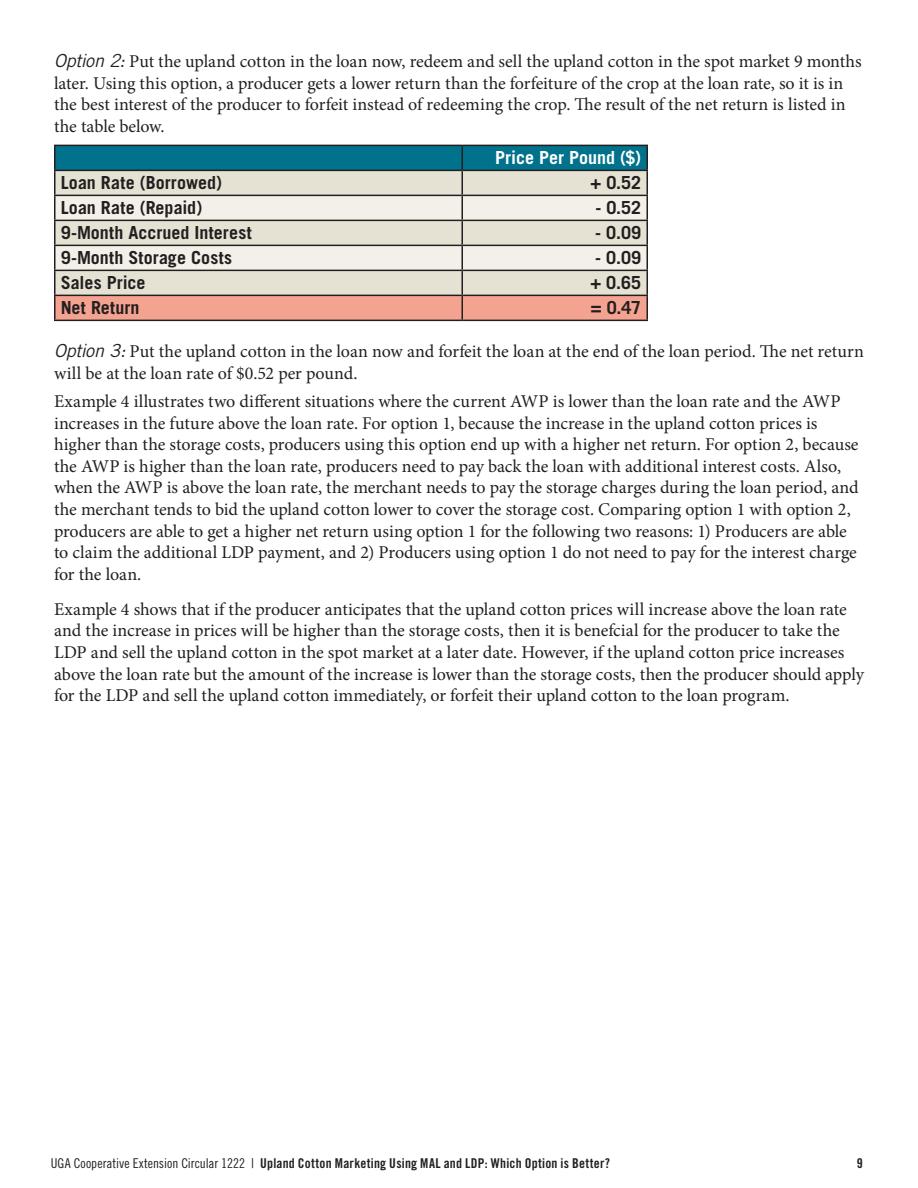
<style>
.page{position:relative;width:918px;height:1188px;background:#fff}
.page>*{position:absolute;margin:0;border:0;box-sizing:border-box;transform-origin:0 0}
.t1{font:18px/21.6px "Minion Pro";letter-spacing:-.005em;color:#231f20}
.Footer_Pub_Info{font:700 18px "Trade Gothic LT Std";letter-spacing:.005em;color:#231f20}
.Footer_Pub_Info-2{font:700 18px "Trade Gothic LT Std";color:#fff}
.t2{font:13.5px "Trade Gothic LT Std Bd Cn 20";letter-spacing:.015em;color:#231f20}
.s1{font-family:"Trade Gothic LT Std";font-style:italic}
.s2{font-family:"Trade Gothic LT Std Cn 18"}
</style>
<div class="page">
<svg style="left:56px;top:146px;width:590px;height:24px;background:#007089"></svg>
<svg style="left:56px;top:171px;width:590px;height:124px;background:#e0ddd0"></svg>
<svg style="left:56px;top:196px;width:590px;height:74px;background:#e9e6dd"></svg>
<svg style="left:56px;top:296px;width:590px;height:24px;background:#f0a08e"></svg>
<hr style="left:54px;top:145px;width:408px;height:1px;background:#231f20">
<hr style="left:54px;top:146px;width:2px;height:24px;background:#231f20">
<hr style="left:462px;top:145px;width:186px;height:1px;background:#231f20">
<hr style="left:461px;top:146px;width:2px;height:24px;background:#231f20">
<hr style="left:646px;top:146px;width:2px;height:24px;background:#231f20">
<hr style="left:54px;top:170px;width:408px;height:1px;background:#231f20">
<hr style="left:54px;top:171px;width:2px;height:24px;background:#231f20">
<hr style="left:462px;top:170px;width:186px;height:1px;background:#231f20">
<hr style="left:461px;top:171px;width:2px;height:24px;background:#231f20">
<hr style="left:646px;top:171px;width:2px;height:24px;background:#231f20">
<hr style="left:54px;top:195px;width:408px;height:1px;background:#231f20">
<hr style="left:54px;top:196px;width:2px;height:24px;background:#231f20">
<hr style="left:462px;top:195px;width:186px;height:1px;background:#231f20">
<hr style="left:461px;top:196px;width:2px;height:24px;background:#231f20">
<hr style="left:646px;top:196px;width:2px;height:24px;background:#231f20">
<hr style="left:54px;top:220px;width:408px;height:1px;background:#231f20">
<hr style="left:54px;top:221px;width:2px;height:24px;background:#231f20">
<hr style="left:462px;top:220px;width:186px;height:1px;background:#231f20">
<hr style="left:461px;top:221px;width:2px;height:24px;background:#231f20">
<hr style="left:646px;top:221px;width:2px;height:24px;background:#231f20">
<hr style="left:54px;top:245px;width:408px;height:1px;background:#231f20">
<hr style="left:54px;top:246px;width:2px;height:24px;background:#231f20">
<hr style="left:462px;top:245px;width:186px;height:1px;background:#231f20">
<hr style="left:461px;top:246px;width:2px;height:24px;background:#231f20">
<hr style="left:646px;top:246px;width:2px;height:24px;background:#231f20">
<hr style="left:54px;top:270px;width:408px;height:1px;background:#231f20">
<hr style="left:54px;top:271px;width:2px;height:24px;background:#231f20">
<hr style="left:462px;top:270px;width:186px;height:1px;background:#231f20">
<hr style="left:461px;top:271px;width:2px;height:24px;background:#231f20">
<hr style="left:646px;top:271px;width:2px;height:24px;background:#231f20">
<hr style="left:54px;top:295px;width:408px;height:1px;background:#231f20">
<hr style="left:54px;top:296px;width:2px;height:24px;background:#231f20">
<hr style="left:462px;top:295px;width:186px;height:1px;background:#231f20">
<hr style="left:461px;top:296px;width:2px;height:24px;background:#231f20">
<hr style="left:646px;top:296px;width:2px;height:24px;background:#231f20">
<hr style="left:54px;top:320px;width:408px;height:1px;background:#231f20">
<hr style="left:462px;top:320px;width:186px;height:1px;background:#231f20">
<p class="t1" style="left:54px;top:51px;width:809px"><span class="s1">Option 2:</span> Put the upland cotton in the loan now, redeem and sell the upland cotton in the spot market 9 months later. Using this option, a producer gets a lower return than the forfeiture of the crop at the loan rate, so it is in the best interest of the producer to forfeit instead of redeeming the crop. The result of the net return is listed in the table below.</p>
<p class="Footer_Pub_Info-2" style="left:495px;top:147px;width:148px">Price Per Pound ($)</p>
<p class="Footer_Pub_Info" style="left:61px;top:172px;width:163px">Loan Rate (Borrowed)</p>
<p class="Footer_Pub_Info" style="left:591px;top:172px;width:52px">+ 0.52</p>
<p class="Footer_Pub_Info" style="left:61px;top:197px;width:143px">Loan Rate (Repaid)</p>
<p class="Footer_Pub_Info" style="left:595px;top:197px;width:47px">- 0.52</p>
<p class="Footer_Pub_Info" style="left:61px;top:222px;width:193px">9-Month Accrued Interest</p>
<p class="Footer_Pub_Info" style="left:595px;top:222px;width:47px">- 0.09</p>
<p class="Footer_Pub_Info" style="left:61px;top:247px;width:173px">9-Month Storage Costs</p>
<p class="Footer_Pub_Info" style="left:595px;top:247px;width:47px">- 0.09</p>
<p class="Footer_Pub_Info" style="left:61px;top:272px;width:86px">Sales Price</p>
<p class="Footer_Pub_Info" style="left:590px;top:272px;width:52px">+ 0.65</p>
<p class="Footer_Pub_Info" style="left:61px;top:297px;width:80px">Net Return</p>
<p class="Footer_Pub_Info" style="left:591px;top:297px;width:52px">= 0.47</p>
<p class="t1" style="left:54px;top:340px;width:811px"><span class="s1">Option 3:</span> Put the upland cotton in the loan now and forfeit the loan at the end of the loan period. The net return will be at the loan rate of $0.52 per pound.</p>
<p class="t1" style="left:54px;top:390px;width:806px">Example 4 illustrates two different situations where the current AWP is lower than the loan rate and the AWP increases in the future above the loan rate. For option 1, because the increase in the upland cotton prices is higher than the storage costs, producers using this option end up with a higher net return. For option 2, because the AWP is higher than the loan rate, producers need to pay back the loan with additional interest costs. Also, when the AWP is above the loan rate, the merchant needs to pay the storage charges during the loan period, and the merchant tends to bid the upland cotton lower to cover the storage cost. Comparing option 1 with option 2, producers are able to get a higher net return using option 1 for the following two reasons: 1) Producers are able to claim the additional LDP payment, and 2) Producers using option 1 do not need to pay for the interest charge for the loan.</p>
<p class="t1" style="left:54px;top:598px;width:812px">Example 4 shows that if the producer anticipates that the upland cotton prices will increase above the loan rate and the increase in prices will be higher than the storage costs, then it is benefcial for the producer to take the LDP and sell the upland cotton in the spot market at a later date. However, if the upland cotton price increases above the loan rate but the amount of the increase is lower than the storage costs, then the producer should apply for the LDP and sell the upland cotton immediately, or forfeit their upland cotton to the loan program.</p>
<p class="t2" style="left:51px;top:1155px;width:561px"><span class="s2">UGA Cooperative Extension Circular 1222 |</span> Upland Cotton Marketing Using MAL and LDP: Which Option is Better?</p>
<p class="t2" style="left:857px;top:1155px;width:7px">9</p>
</div>
